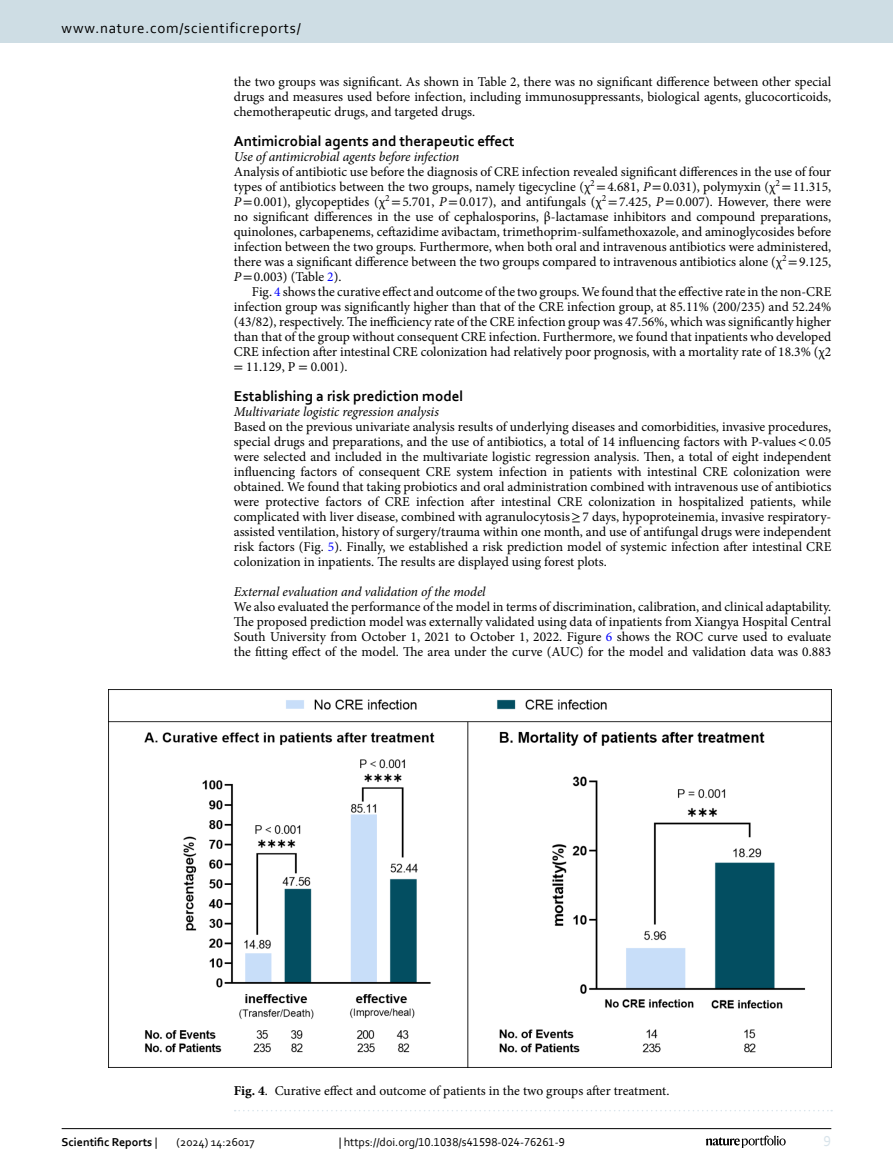
<style>
.page{position:relative;width:893px;height:1174px;background:#fff}
.page>*{position:absolute;margin:0;border:0;box-sizing:border-box;transform-origin:0 0}
.Head_2{font:700 15px "Corbel";color:#000}
.t1{font:15px "Corbel";letter-spacing:.05em;color:#000}
.t2{font:15px "Corbel";color:#d9e4eb}
.Body_Text{font:13.5px/15px "Minion Pro";color:#000;text-align:justify}
.Body_Text_Indent{font:13.5px/15px "Minion Pro";color:#000;text-align:justify}
.Head_3_after_2{font:italic 13.5px "Minion Pro";letter-spacing:-.01em;color:#000}
.Figure_Caption{font:13.5px "Minion Pro";letter-spacing:-.005em;color:#000}
.Head_3{font:italic 13.5px "Minion Pro";letter-spacing:-.005em;color:#000}
.t3{font:12px "Corbel";color:#000}
.t4{font:700 12px "Corbel";color:#000}
.s1{font-family:"STIX"}
.s2{font-style:italic}
.s3{color:#00f}
.s4{font-weight:700}
.s5{font-weight:400}
</style>
<div class="page">
<img style="left:108px;top:689px;width:723px;height:378px">
<svg style="left:235px;top:1110px;width:597px;height:1px"></svg>
<hr style="left:62px;top:1128px;width:769px;height:1px;background:#000">
<svg style="left:706px;top:1135px;width:80px;height:12px"></svg>
<div style="left:0;top:0;width:893px;height:43px;background:#cedde4"></div>
<p class="t1" style="left:62px;top:18px;width:241px">www.nature.com/scientificreports/</p>
<p class="Body_Text" style="left:234px;top:74px;width:599px">the two groups was significant. As shown in Table 2, there was no significant difference between other special drugs and measures used before infection, including immunosuppressants, biological agents, glucocorticoids, chemotherapeutic drugs, and targeted drugs.</p>
<p class="Head_2" style="left:234px;top:131px;width:282px">Antimicrobial agents and therapeutic effect</p>
<p class="Head_3_after_2" style="left:234px;top:147px;width:227px">Use of antimicrobial agents before infection</p>
<p class="Body_Text" style="left:234px;top:164px;width:599px">Analysis of antibiotic use before the diagnosis of CRE infection revealed significant differences in the use of four types of antibiotics between the two groups, namely tigecycline (χ<sup>2</sup> <span class="s1">=</span>4.681, <span class="s2">P</span><span class="s1">=</span>0.031), polymyxin (χ<sup>2</sup> <span class="s1">=</span>11.315, <span class="s2">P</span><span class="s1">=</span>0.001), glycopeptides (χ<sup>2</sup> <span class="s1">=</span>5.701, <span class="s2">P</span><span class="s1">=</span>0.017), and antifungals (χ<sup>2</sup> <span class="s1">=</span>7.425, <span class="s2">P</span><span class="s1">=</span>0.007). However, there were no significant differences in the use of cephalosporins, β-lactamase inhibitors and compound preparations, quinolones, carbapenems, ceftazidime avibactam, trimethoprim-sulfamethoxazole, and aminoglycosides before infection between the two groups. Furthermore, when both oral and intravenous antibiotics were administered, there was a significant difference between the two groups compared to intravenous antibiotics alone (χ<sup>2</sup> <span class="s1">=</span>9.125, <span class="s2">P</span><span class="s1">=</span>0.003) (Table <span class="s3">2</span>).</p>
<p class="Body_Text_Indent" style="left:234px;top:284px;width:599px;text-indent:18px">Fig. <span class="s3">4</span> shows the curative effect and outcome of the two groups. We found that the effective rate in the non-CRE infection group was significantly higher than that of the CRE infection group, at 85.11% (200/235) and 52.24% (43/82), respectively. The inefficiency rate of the CRE infection group was 47.56%, which was significantly higher than that of the group without consequent CRE infection. Furthermore, we found that inpatients who developed CRE infection after intestinal CRE colonization had relatively poor prognosis, with a mortality rate of 18.3% (χ2 <span class="s1">=</span> 11.129, P <span class="s1">=</span> 0.001).</p>
<p class="Head_2" style="left:234px;top:386px;width:231px">Establishing a risk prediction model</p>
<p class="Head_3_after_2" style="left:234px;top:402px;width:207px">Multivariate logistic regression analysis</p>
<p class="Body_Text" style="left:234px;top:419px;width:599px">Based on the previous univariate analysis results of underlying diseases and comorbidities, invasive procedures, special drugs and preparations, and the use of antibiotics, a total of 14 influencing factors with P-values<span class="s1">&lt;</span>0.05 were selected and included in the multivariate logistic regression analysis. Then, a total of eight independent influencing factors of consequent CRE system infection in patients with intestinal CRE colonization were obtained. We found that taking probiotics and oral administration combined with intravenous use of antibiotics were protective factors of CRE infection after intestinal CRE colonization in hospitalized patients, while complicated with liver disease, combined with agranulocytosis<span class="s1">≥</span>7 days, hypoproteinemia, invasive respiratory&shy;assisted ventilation, history of surgery/trauma within one month, and use of antifungal drugs were independent risk factors (Fig. <span class="s3">5</span>). Finally, we established a risk prediction model of systemic infection after intestinal CRE colonization in inpatients. The results are displayed using forest plots.</p>
<p class="Head_3" style="left:234px;top:582px;width:253px">External evaluation and validation of the model</p>
<p class="Body_Text" style="left:234px;top:599px;width:599px">We also evaluated the performance of the model in terms of discrimination, calibration, and clinical adaptability.<br>The proposed prediction model was externally validated using data of inpatients from Xiangya Hospital Central South University from October 1, 2021 to October 1, 2022. Figure <span class="s3">6</span> shows the ROC curve used to evaluate the fitting effect of the model. The area under the curve (AUC) for the model and validation data was 0.883</p>
<p class="Figure_Caption" style="left:234px;top:1082px;width:437px"><span class="s4">Fig. 4</span>. Curative effect and outcome of patients in the two groups after treatment.</p>
<p class="t4" style="left:62px;top:1134px;width:97px">Scientific Reports <span class="s5">|</span></p>
<p class="t3" style="left:177px;top:1134px;width:80px">(2024) 14:26017</p>
<p class="t3" style="left:339px;top:1134px;width:228px">| https://doi.org/10.1038/s41598-024-76261-9</p>
<p class="t2" style="left:824px;top:1132px;width:9px">9</p>
</div>
